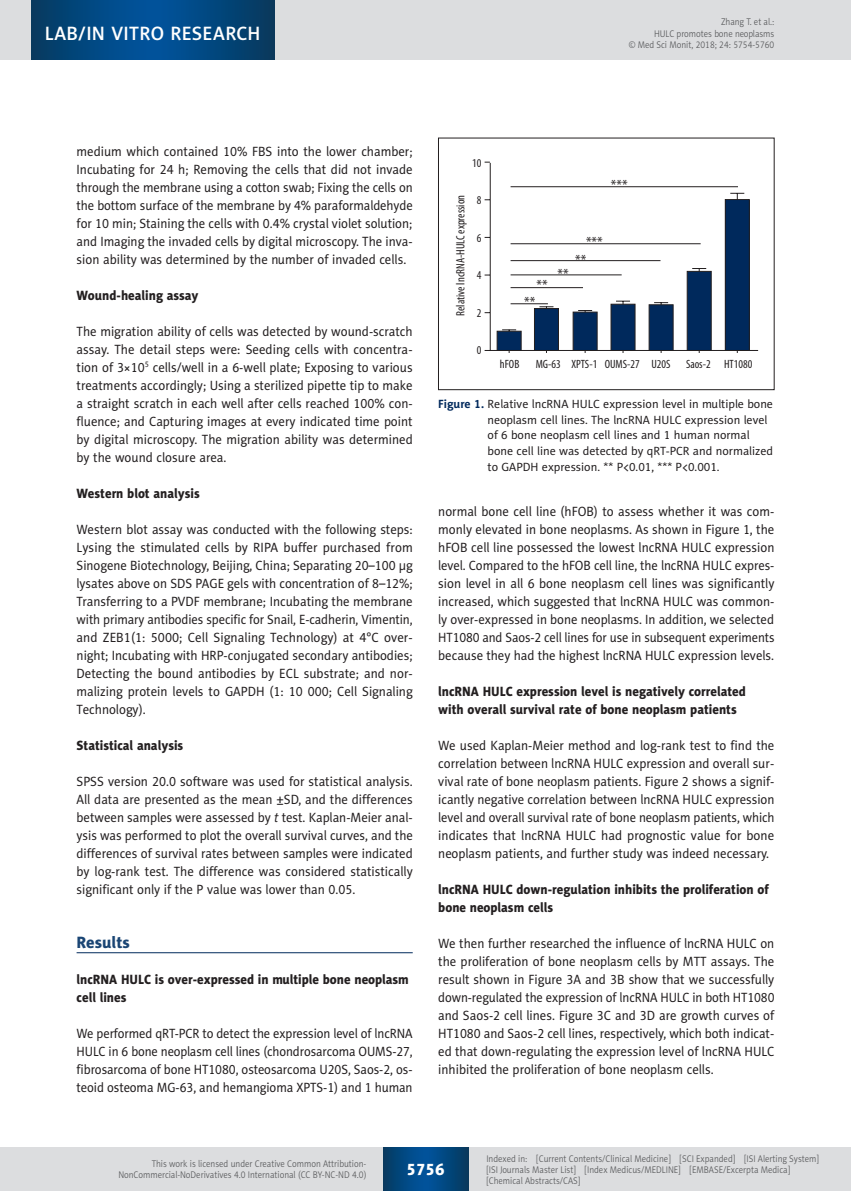
<style>
.page{position:relative;width:851px;height:1191px;background:#fff}
.page>*{position:absolute;margin:0;border:0;box-sizing:border-box;transform-origin:0 0}
.t1{font:19.5px "Naomi Sans EFN Medium";letter-spacing:.015em;color:#fff}
.MSM_Headline_1{font:16.5px "Naomi Sans EFN Heavy";color:#1a4574}
.t2{font:16.5px "Naomi Sans EFN Heavy";color:#fff}
.t3{font:condensed 15px/18px "Myriad Pro";color:#231f20}
.MSM_Body{font:13.5px/18px "Naomi Sans EFN";color:#231f20;text-align:justify;scale:.95 1}
.MSM_Headline_2{font:13.5px/18px "Naomi Sans EFN Heavy";color:#231f20;scale:.95 1}
.MSM_Body-2{font:13.5px/18px "Naomi Sans EFN";color:#231f20;text-align:justify;scale:.93 1}
.MSM_Rycina_tytul{font:12px/15.8px "Naomi Sans EFN";color:#231f20}
.t4{font:condensed 12px "Myriad Pro";color:#231f20}
.MSM_pagina_sygnatura{font:9.75px/11.2px "Naomi Sans EFN Light";color:#57585a;scale:.9 1}
.MSM_pagina_zywa{font:9.75px/11.2px "Naomi Sans EFN Light";color:#57585a;text-align:right;scale:.9 1}
.s1{font-style:italic}
.s2{font-weight:700;color:#00295c}
</style>
<div class="page">
<hr style="left:77px;top:952px;width:335px;height:1px;background:#00295c">
<hr style="left:490px;top:163px;width:1px;height:188px;background:#231f20">
<hr style="left:484px;top:350px;width:274px;height:1px;background:#231f20">
<div style="left:496px;top:331px;width:25px;height:20px;background:#00295c;border:1px solid #231f20"></div>
<svg style="left:502px;top:186px;width:248px;height:167px"></svg>
<hr style="left:510px;top:243px;width:190px;height:1px;background:#231f20">
<hr style="left:510px;top:260px;width:150px;height:1px;background:#231f20">
<hr style="left:510px;top:274px;width:111px;height:1px;background:#231f20">
<hr style="left:510px;top:287px;width:73px;height:1px;background:#231f20">
<hr style="left:510px;top:303px;width:38px;height:1px;background:#231f20">
<div style="left:438px;top:138px;width:336px;height:252px;border:1px solid #231f20"></div>
<div style="left:0;top:1148px;width:850px;height:43px;background:#dcdddf"></div>
<svg style="left:383px;top:1147px;width:85px;height:43px;background:#02477e"></svg>
<div style="left:0;top:0;width:850px;height:60px;background:#dcdddf"></div>
<hr style="left:850px;top:0;width:1px;height:60px;background:#dcdddf">
<svg style="left:32px;top:0;width:242px;height:60px;background:#02477f"></svg>
<h1 class="t1" style="left:45px;top:22px;width:217px">LAB/IN VITRO RESEARCH</h1>
<p class="MSM_pagina_zywa" style="left:654px;top:16px;width:135px">Zhang T. et al.:<br>HULC promotes bone neoplasms</p>
<p class="MSM_pagina_sygnatura" style="left:628px;top:39px;width:163px">© Med Sci Monit, 2018; 24: 5754-5760</p>
<p class="MSM_Body" style="left:77px;top:142px;width:355px">medium which contained 10% FBS into the lower chamber; Incubating for 24 h; Removing the cells that did not invade through the membrane using a cotton swab; Fixing the cells on the bottom surface of the membrane by 4% paraformaldehyde for 10 min; Staining the cells with 0.4% crystal violet solution; and Imaging the invaded cells by digital microscopy. The inva&shy;sion ability was determined by the number of invaded cells.</p>
<p class="MSM_Headline_2" style="left:77px;top:286px;width:130px">Wound-healing assay</p>
<p class="MSM_Body" style="left:77px;top:322px;width:355px">The migration ability of cells was detected by wound-scratch assay. The detail steps were: Seeding cells with concentra&shy;tion of 3×10<sup>5</sup> cells/well in a 6-well plate; Exposing to various treatments accordingly; Using a sterilized pipette tip to make a straight scratch in each well after cells reached 100% con&shy;fluence; and Capturing images at every indicated time point by digital microscopy. The migration ability was determined by the wound closure area.</p>
<p class="MSM_Headline_2" style="left:77px;top:484px;width:131px">Western blot analysis</p>
<p class="MSM_Body" style="left:77px;top:520px;width:355px">Western blot assay was conducted with the following steps:<br>Lysing the stimulated cells by RIPA buffer purchased from Sinogene Biotechnology, Beijing, China; Separating 20–100 μg lysates above on SDS PAGE gels with concentration of 8–12%; Transferring to a PVDF membrane; Incubating the membrane with primary antibodies specific for Snail, E-cadherin, Vimentin, and ZEB1(1: 5000; Cell Signaling Technology) at 4°C over&shy;night; Incubating with HRP-conjugated secondary antibodies; Detecting the bound antibodies by ECL substrate; and nor&shy;malizing protein levels to GAPDH (1: 10 000; Cell Signaling Technology).</p>
<p class="MSM_Headline_2" style="left:77px;top:736px;width:114px">Statistical analysis</p>
<p class="MSM_Body" style="left:77px;top:772px;width:355px">SPSS version 20.0 software was used for statistical analysis.<br>All data are presented as the mean ±SD, and the differences between samples were assessed by <span class="s1">t</span> test. Kaplan-Meier anal&shy;ysis was performed to plot the overall survival curves, and the differences of survival rates between samples were indicated by log-rank test. The difference was considered statistically significant only if the P value was lower than 0.05.</p>
<p class="MSM_Headline_1" style="left:77px;top:932px;width:55px">Results</p>
<p class="MSM_Headline_2" style="left:77px;top:970px;width:351px">lncRNA HULC is over-expressed in multiple bone neoplasm cell lines</p>
<p class="MSM_Body-2" style="left:77px;top:1024px;width:363px">We performed qRT-PCR to detect the expression level of lncRNA HULC in 6 bone neoplasm cell lines (chondrosarcoma OUMS-27, fibrosarcoma of bone HT1080, osteosarcoma U20S, Saos-2, os&shy;teoid osteoma MG-63, and hemangioma XPTS-1) and 1 human</p>
<p class="t4" style="left:472px;top:156px;width:11px">10</p>
<p class="t4" style="left:477px;top:194px;width:6px">8</p>
<p class="t4" style="left:477px;top:231px;width:6px">6</p>
<p class="t4" style="left:477px;top:269px;width:6px">4</p>
<p class="t4" style="left:477px;top:306px;width:6px">2</p>
<p class="t4" style="left:477px;top:344px;width:6px">0</p>
<p class="t4" style="left:454px;top:316px;width:123px;rotate:-90deg">Relative lncRNA-HULC expression</p>
<p class="t3" style="left:611px;top:176px;width:18px">***</p>
<p class="t3" style="left:536px;top:277px;width:13px">**</p>
<p class="t3" style="left:524px;top:293px;width:13px">**</p>
<p class="t3" style="left:575px;top:233px;width:29px;text-indent:11px">*** **</p>
<p class="t3" style="left:557px;top:266px;width:13px">**</p>
<p class="t4" style="left:500px;top:358px;width:21px">hFOB</p>
<p class="t4" style="left:535px;top:358px;width:136px">MG-63 XPTS-1 OUMS-27 U20S</p>
<p class="t4" style="left:686px;top:358px;width:68px">Saos-2 HT1080</p>
<p class="MSM_Rycina_tytul" style="left:487px;top:396px;width:287px;text-indent:-49px"><span class="s2">Figure 1.</span> Relative lncRNA HULC expression level in multiple bone neoplasm cell lines. The lncRNA HULC expression level of 6 bone neoplasm cell lines and 1 human normal bone cell line was detected by qRT-PCR and normalized to GAPDH expression. ** P&lt;0.01, *** P&lt;0.001.</p>
<p class="MSM_Body" style="left:438px;top:502px;width:355px">normal bone cell line (hFOB) to assess whether it was com&shy;monly elevated in bone neoplasms. As shown in Figure 1, the hFOB cell line possessed the lowest lncRNA HULC expression level. Compared to the hFOB cell line, the lncRNA HULC expres&shy;sion level in all 6 bone neoplasm cell lines was significantly increased, which suggested that lncRNA HULC was common&shy;ly over-expressed in bone neoplasms. In addition, we selected HT1080 and Saos-2 cell lines for use in subsequent experiments because they had the highest lncRNA HULC expression levels.</p>
<p class="MSM_Headline_2" style="left:438px;top:682px;width:325px">lncRNA HULC expression level is negatively correlated with overall survival rate of bone neoplasm patients</p>
<p class="MSM_Body" style="left:438px;top:736px;width:355px">We used Kaplan-Meier method and log-rank test to find the correlation between lncRNA HULC expression and overall sur&shy;vival rate of bone neoplasm patients. Figure 2 shows a signif&shy;icantly negative correlation between lncRNA HULC expression level and overall survival rate of bone neoplasm patients, which indicates that lncRNA HULC had prognostic value for bone neoplasm patients, and further study was indeed necessary.</p>
<p class="MSM_Headline_2" style="left:438px;top:880px;width:349px">lncRNA HULC down-regulation inhibits the proliferation of bone neoplasm cells</p>
<p class="MSM_Body" style="left:438px;top:934px;width:355px">We then further researched the influence of lncRNA HULC on the proliferation of bone neoplasm cells by MTT assays. The result shown in Figure 3A and 3B show that we successfully down-regulated the expression of lncRNA HULC in both HT1080 and Saos-2 cell lines. Figure 3C and 3D are growth curves of HT1080 and Saos-2 cell lines, respectively, which both indicat&shy;ed that down-regulating the expression level of lncRNA HULC inhibited the proliferation of bone neoplasm cells.</p>
<p class="MSM_pagina_sygnatura" style="left:118px;top:1158px;width:277px;text-align:right">This work is licensed under Creative Common Attribution-<br>NonCommercial-NoDerivatives 4.0 International (CC BY-NC-ND 4.0)</p>
<p class="t2" style="left:406px;top:1159px;width:40px">5756</p>
<p class="MSM_pagina_sygnatura" style="left:486px;top:1152px;width:371px">Indexed in: [Current Contents/Clinical Medicine] [SCI Expanded] [ISI Alerting System] [ISI Journals Master List] [Index Medicus/MEDLINE] [EMBASE/Excerpta Medica] [Chemical Abstracts/CAS]</p>
</div>
